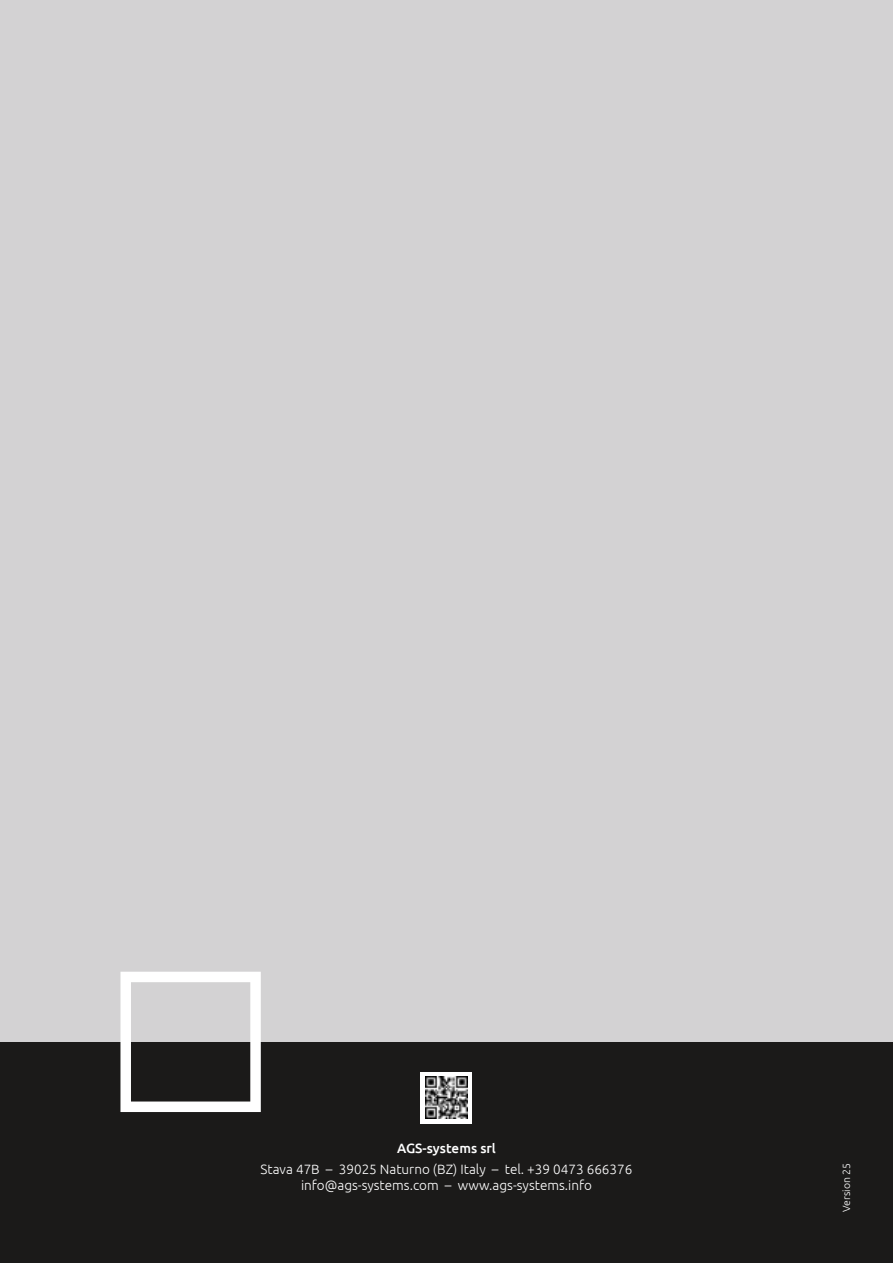
<style>
.page{position:relative;width:893px;height:1263px;background:#d3d2d3}
.page>*{position:absolute;margin:0;border:0;box-sizing:border-box;transform-origin:0 0}
.t1{font:300 13.5px/16.2px "Ubuntu";color:#fff;text-align:center}
.t2{font:500 13.5px "Ubuntu";color:#fff}
.t3{font:300 10.5px "Ubuntu";color:#fff}
</style>
<div class="page">
<div style="left:0;top:1042px;width:893px;height:221px;background:#1b1a19"></div>
<div style="left:421px;top:1072px;width:51px;height:51px;background:#fff"></div>
<img style="left:425px;top:1076px;width:43px;height:43px">
<svg style="left:120px;top:972px;width:141px;height:140px"></svg>
<p class="t2" style="left:397px;top:1143px;width:100px">AGS-systems srl</p>
<p class="t1" style="left:261px;top:1162px;width:373px">Stava 47B – 39025 Naturno (BZ) Italy – tel. +39 0473 666376 info@ags-systems.com – www.ags-systems.info</p>
<p class="t3" style="left:842px;top:1212px;width:51px;rotate:-90deg">Version 25</p>
</div>
